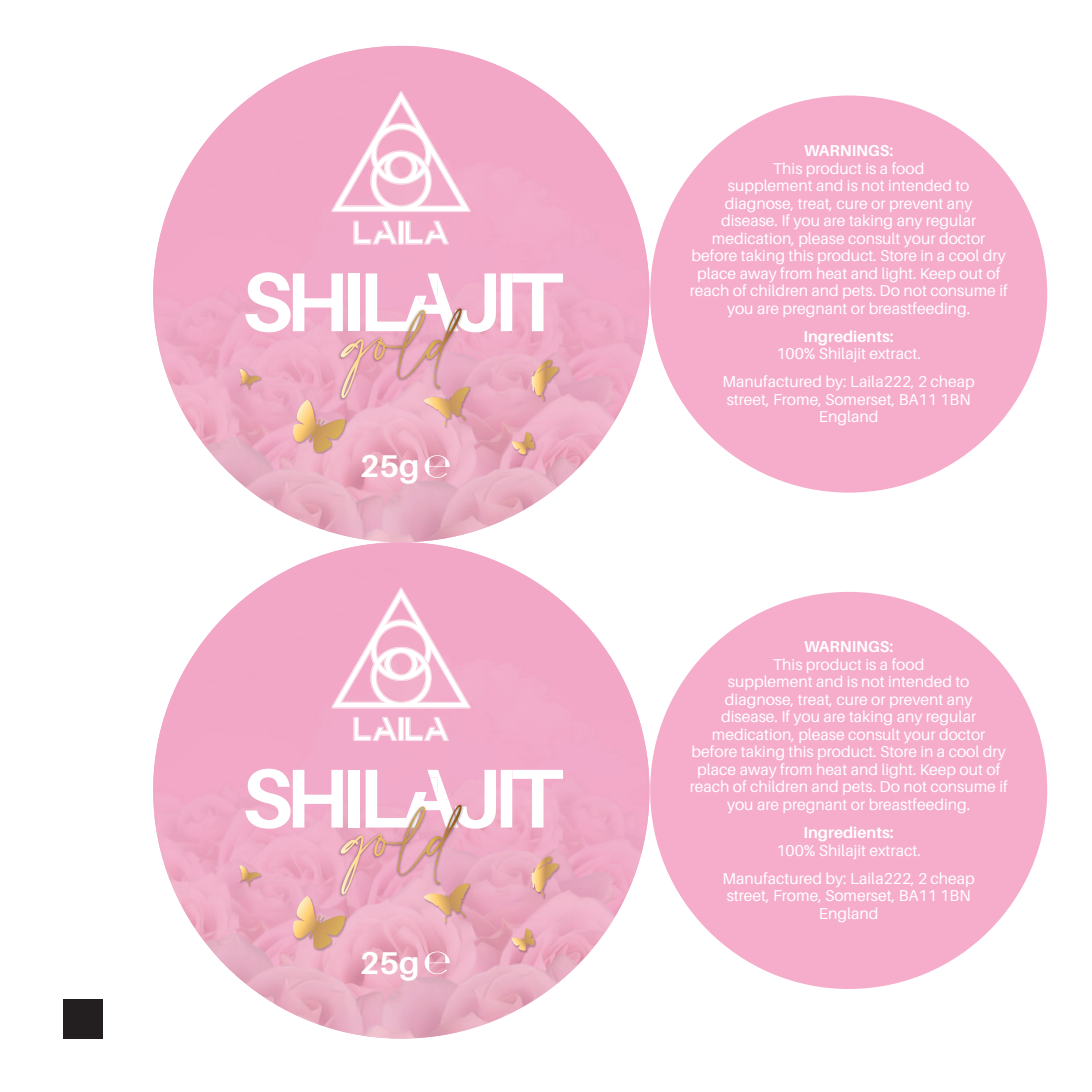
<style>
.page{position:relative;width:1092px;height:1092px;background:#fff}
.page>*{position:absolute;margin:0;border:0;box-sizing:border-box;transform-origin:0 0}
.t1{font:700 31.5px "Aileron";color:#fff}
.t2{font:15.75px/17.5px "Aileron";color:#fff;text-align:center}
.t3{font:700 15.75px "Aileron";color:#fff}
</style>
<div class="page">
<div style="left:650px;top:592px;width:397px;height:396px;background:#f5adcb;border-radius:50%"></div>
<img style="left:153px;top:544px;width:498px;height:495px">
<img style="left:345px;top:708px;width:111px;height:25px">
<svg style="left:331px;top:587px;width:139px;height:121px"></svg>
<div style="left:398px;top:716px;width:6px;height:25px;background:#f9dae6"></div>
<hr style="left:399px;top:718px;width:4px;height:22px;background:#fefcfc">
<svg style="left:353px;top:716px;width:44px;height:25px"></svg>
<svg style="left:405px;top:716px;width:44px;height:25px"></svg>
<svg style="left:239px;top:768px;width:324px;height:206px;background:#edb5c4"></svg>
<div style="left:650px;top:95px;width:397px;height:397px;background:#f5adcb;border-radius:50%"></div>
<img style="left:153px;top:46px;width:498px;height:498px">
<img style="left:345px;top:212px;width:111px;height:25px">
<svg style="left:331px;top:91px;width:139px;height:121px"></svg>
<div style="left:398px;top:220px;width:6px;height:25px;background:#fceef4"></div>
<hr style="left:399px;top:221px;width:4px;height:22px;background:#fefafb">
<svg style="left:353px;top:220px;width:44px;height:25px"></svg>
<svg style="left:405px;top:220px;width:44px;height:25px"></svg>
<svg style="left:239px;top:272px;width:324px;height:206px;background:#edb5c4"></svg>
<div style="left:64px;top:998px;width:39px;height:40px;background:#231f20"></div>
<h1 class="t1" style="left:360px;top:449px;width:61px">25g</h1>
<h1 class="t1" style="left:360px;top:945px;width:61px">25g</h1>
<p class="t3" style="left:804px;top:142px;width:91px">WARNINGS:</p>
<p class="t2" style="left:689px;top:159px;width:319px">This product is a food<br>supplement and is not intended to<br>diagnose, treat, cure or prevent any<br>disease. If you are taking any regular medication, please consult your doctor before taking this product. Store in a cool dry place away from heat and light. Keep out of reach of children and pets. Do not consume if you are pregnant or breastfeeding.</p>
<p class="t3" style="left:803px;top:327px;width:92px">Ingredients:</p>
<p class="t2" style="left:722px;top:340px;width:254px;line-height:28px">100% Shilajit extract.<br>Manufactured by: Laila222, 2 cheap</p>
<p class="t2" style="left:726px;top:390px;width:245px">street, Frome, Somerset, BA11 1BN<br>England</p>
<p class="t3" style="left:804px;top:638px;width:91px">WARNINGS:</p>
<p class="t2" style="left:689px;top:655px;width:319px">This product is a food<br>supplement and is not intended to<br>diagnose, treat, cure or prevent any<br>disease. If you are taking any regular medication, please consult your doctor before taking this product. Store in a cool dry place away from heat and light. Keep out of reach of children and pets. Do not consume if you are pregnant or breastfeeding.</p>
<p class="t3" style="left:803px;top:823px;width:92px">Ingredients:</p>
<p class="t2" style="left:722px;top:836px;width:254px;line-height:28px">100% Shilajit extract.<br>Manufactured by: Laila222, 2 cheap</p>
<p class="t2" style="left:726px;top:886px;width:245px">street, Frome, Somerset, BA11 1BN<br>England</p>
</div>
